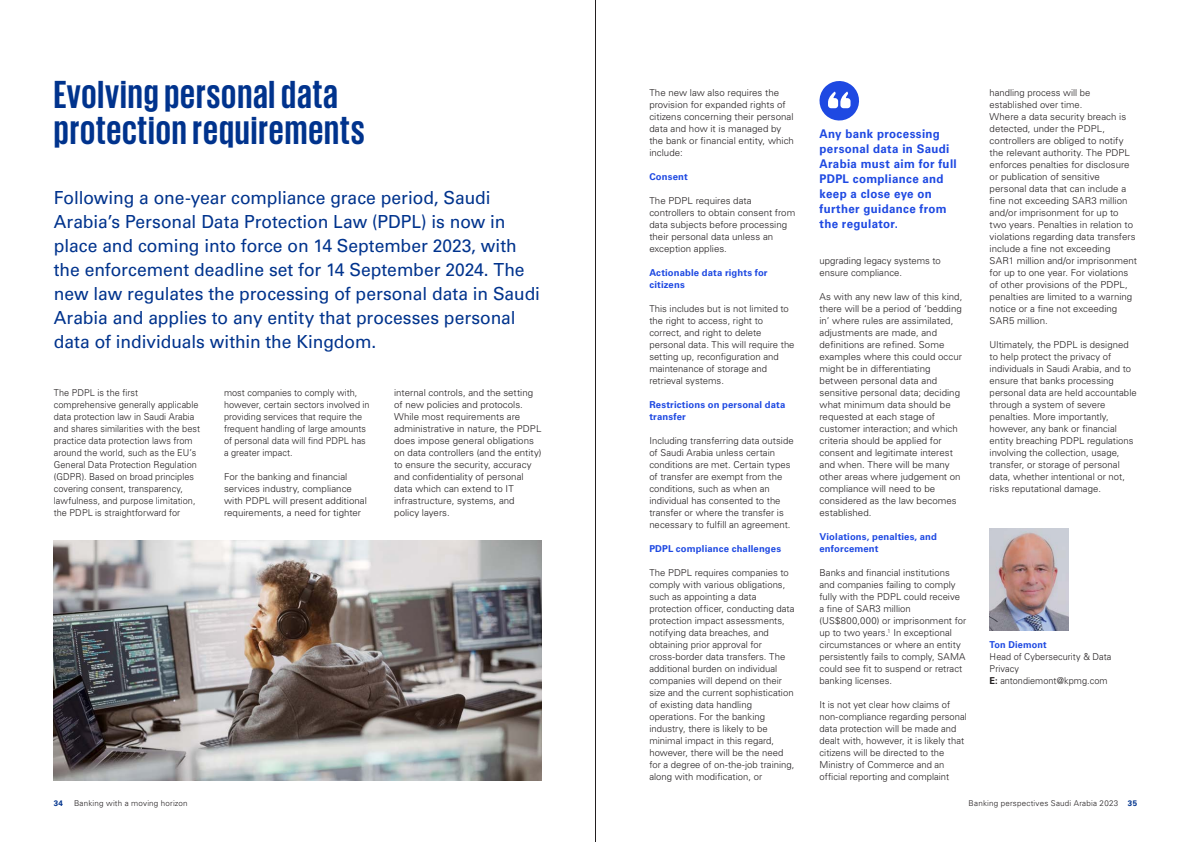
<style>
.page{position:relative;width:1191px;height:842px;background:#fff}
.page>*{position:absolute;margin:0;border:0;box-sizing:border-box;transform-origin:0 0}
.t1{font:700 40px/36px "KPMG";letter-spacing:.025em;color:#00338d}
.t2{font:18px/24px "Univers LT Std";letter-spacing:-.005em;color:#00338d}
.t3{font:700 12px/15px "Univers LT Std";letter-spacing:.03em;color:#1e49e2;scale:.96 1}
.t4{font:300 9.5px/12px "Univers LT Std";color:#231f20}
.t5{font:300 9.5px/12px "Univers LT Std";color:#231f20;scale:.96 1}
.t6{font:700 9.5px/12px "Univers LT Std";letter-spacing:.015em;color:#1e49e2}
.t7{font:700 9.5px "Univers LT Std";letter-spacing:.015em;color:#1e49e2;scale:.96 1}
.t8{font:300 8px "Univers LT Std";letter-spacing:.025em;color:#231f20}
.t9{font:700 8px "Univers LT Std";color:#00338d}
.s1{font-weight:700}
.s2{font-weight:700;color:#00338d}
</style>
<div class="page">
<hr style="left:595px;top:0;width:1px;height:842px;background:#231f20">
<img style="left:989px;top:528px;width:79px;height:102px">
<svg style="left:819px;top:81px;width:40px;height:40px"></svg>
<img style="left:54px;top:540px;width:487px;height:240px">
<h1 class="t1" style="left:54px;top:75px;width:312px">Evolving personal data protection requirements</h1>
<p class="t4" style="left:649px;top:87px;width:146px">The new law also requires the provision for expanded rights of citizens concerning their personal data and how it is managed by the bank or financial entity, which include:</p>
<p class="t6" style="left:649px;top:171px;width:40px">Consent</p>
<p class="t4" style="left:649px;top:195px;width:147px">The PDPL requires data controllers to obtain consent from data subjects before processing their personal data unless an exception applies.</p>
<p class="t6" style="left:649px;top:267px;width:120px">Actionable data rights for citizens</p>
<p class="t4" style="left:649px;top:303px;width:147px">This includes but is not limited to the right to access, right to correct, and right to delete personal data. This will require the setting up, reconfiguration and maintenance of storage and retrieval systems.</p>
<p class="t6" style="left:649px;top:399px;width:138px">Restrictions on personal data transfer</p>
<p class="t4" style="left:649px;top:435px;width:146px">Including transferring data outside of Saudi Arabia unless certain conditions are met. Certain types of transfer are exempt from the conditions, such as when an individual has consented to the transfer or where the transfer is necessary to fulfill an agreement.</p>
<p class="t6" style="left:649px;top:543px;width:133px">PDPL compliance challenges</p>
<p class="t4" style="left:649px;top:567px;width:147px">The PDPL requires companies to comply with various obligations, such as appointing a data protection officer, conducting data protection impact assessments, notifying data breaches, and obtaining prior approval for cross-border data transfers. The additional burden on individual companies will depend on their size and the current sophistication of existing data handling operations. For the banking industry, there is likely to be minimal impact in this regard, however, there will be the need for a degree of on-the-job training, along with modification, or</p>
<p class="t2" style="left:54px;top:186px;width:488px">Following a one-year compliance grace period, Saudi Arabia’s Personal Data Protection Law (PDPL) is now in place and coming into force on 14 September 2023, with the enforcement deadline set for 14 September 2024. The new law regulates the processing of personal data in Saudi Arabia and applies to any entity that processes personal data of individuals within the Kingdom.</p>
<p class="t5" style="left:224px;top:387px;width:153px">most companies to comply with, however, certain sectors involved in providing services that require the frequent handling of large amounts of personal data will find PDPL has a greater impact.</p>
<p class="t4" style="left:224px;top:471px;width:144px">For the banking and financial services industry, compliance with PDPL will present additional requirements, a need for tighter</p>
<p class="t5" style="left:54px;top:387px;width:154px">The PDPL is the first comprehensive generally applicable data protection law in Saudi Arabia and shares similarities with the best practice data protection laws from around the world, such as the EU’s General Data Protection Regulation (GDPR). Based on broad principles covering consent, transparency, lawfulness, and purpose limitation, the PDPL is straightforward for</p>
<p class="t4" style="left:394px;top:387px;width:149px">internal controls, and the setting of new policies and protocols.<br>While most requirements are administrative in nature, the PDPL does impose general obligations on data controllers (and the entity) to ensure the security, accuracy and confidentiality of personal data which can extend to IT infrastructure, systems, and policy layers.</p>
<p class="t3" style="left:819px;top:126px;width:144px">Any bank processing personal data in Saudi<br>Arabia must aim for full<br>PDPL compliance and keep a close eye on further guidance from the regulator.</p>
<p class="t4" style="left:819px;top:255px;width:123px">upgrading legacy systems to ensure compliance.</p>
<p class="t4" style="left:819px;top:291px;width:144px">As with any new law of this kind, there will be a period of ‘bedding in’ where rules are assimilated, adjustments are made, and definitions are refined. Some examples where this could occur might be in differentiating between personal data and sensitive personal data; deciding what minimum data should be requested at each stage of customer interaction; and which criteria should be applied for consent and legitimate interest and when. There will be many other areas where judgement on compliance will need to be considered as the law becomes established.</p>
<p class="t6" style="left:819px;top:531px;width:119px">Violations, penalties, and enforcement</p>
<p class="t4" style="left:819px;top:567px;width:148px">Banks and financial institutions and companies failing to comply fully with the PDPL could receive a fine of SAR3 million (US$800,000) or imprisonment for up to two years.<sup>1</sup> In exceptional circumstances or where an entity persistently fails to comply, SAMA could see fit to suspend or retract banking licenses.</p>
<p class="t4" style="left:819px;top:699px;width:149px">It is not yet clear how claims of non-compliance regarding personal data protection will be made and dealt with, however, it is likely that citizens will be directed to the<br>Ministry of Commerce and an official reporting and complaint</p>
<p class="t4" style="left:989px;top:87px;width:149px">handling process will be established over time.<br>Where a data security breach is detected, under the PDPL, controllers are obliged to notify the relevant authority. The PDPL enforces penalties for disclosure or publication of sensitive personal data that can include a fine not exceeding SAR3 million and/or imprisonment for up to two years. Penalties in relation to violations regarding data transfers include a fine not exceeding<br>SAR1 million and/or imprisonment for up to one year. For violations of other provisions of the PDPL, penalties are limited to a warning notice or a fine not exceeding<br>SAR5 million.</p>
<p class="t4" style="left:989px;top:339px;width:149px">Ultimately, the PDPL is designed to help protect the privacy of individuals in Saudi Arabia, and to ensure that banks processing personal data are held accountable through a system of severe penalties. More importantly, however, any bank or financial entity breaching PDPL regulations involving the collection, usage, transfer, or storage of personal data, whether intentional or not, risks reputational damage.</p>
<p class="t7" style="left:989px;top:639px;width:61px">Ton Diemont</p>
<p class="t5" style="left:989px;top:651px;width:128px">Head of Cybersecurity &amp; Data<br>Privacy<br><span class="s1">E:</span> antondiemont@kpmg.com</p>
<p class="t9" style="left:54px;top:798px;width:11px">34</p>
<p class="t8" style="left:74px;top:798px;width:115px">Banking with a moving horizon</p>
<p class="t8" style="left:968px;top:798px;width:170px">Banking perspectives Saudi Arabia 2023 <span class="s2">35</span></p>
</div>
